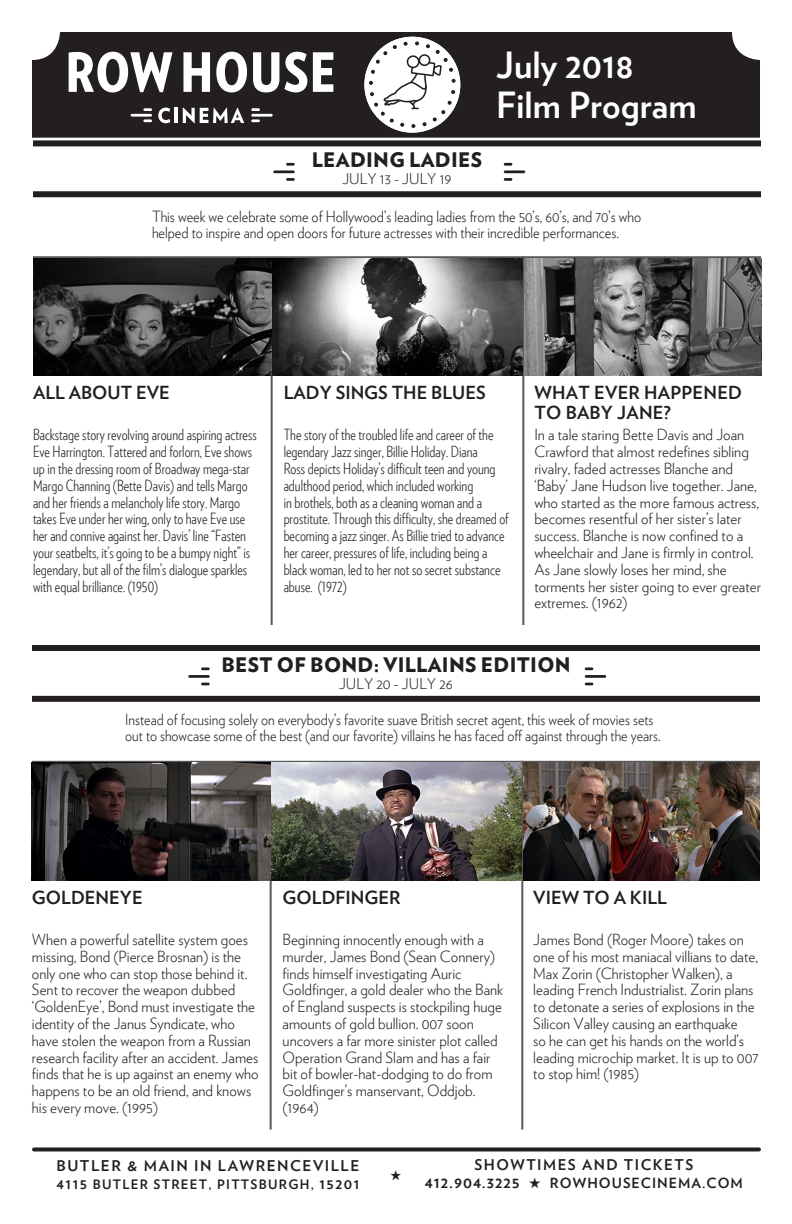
<style>
.page{position:relative;width:792px;height:1224px;background:#fff}
.page>*{position:absolute;margin:0;border:0;box-sizing:border-box;transform-origin:0 0}
.t1{font:700 36px/40px "Verlag";color:#fff}
.t2{font:900 20px "Verlag";letter-spacing:.015em;color:#231f20}
.t3{font:700 18px/20px "Verlag";color:#231f20}
.t4{font:300 15.4px/16.8px "Verlag";color:#231f20}
.t5{font:300 15.4px/16.8px "Verlag Condensed";color:#231f20}
.t6{font:300 15.4px/16.8px "Verlag";color:#231f20;scale:.91 1}
.t7{font:300 15.4px/16.8px "Verlag";color:#231f20;scale:.92 1}
.t8{font:700 14.8px "Verlag";letter-spacing:.1em;color:#231f20}
.t9{font:300 14.8px "Verlag";color:#231f20}
.t10{font:700 14px "Verlag";letter-spacing:.075em;color:#231f20}
.t11{font:700 13px "Verlag";letter-spacing:.1em;color:#231f20}
.s1{font-size:16px}
.s2{font-size:15px}
</style>
<div class="page">
<div style="left:32px;top:32px;width:728px;height:106px;background:#231f20"></div>
<div style="left:364px;top:37px;width:96px;height:96px;background:#fff;border-radius:50%"></div>
<svg style="left:369px;top:41px;width:87px;height:87px"></svg>
<svg style="left:158px;top:108px;width:12px;height:15px"></svg>
<hr style="left:175px;top:108px;width:3px;height:15px;background:#fff">
<svg style="left:183px;top:108px;width:61px;height:15px"></svg>
<hr style="left:251px;top:114px;width:22px;height:3px;background:#fff">
<svg style="left:251px;top:108px;width:9px;height:3px"></svg>
<svg style="left:251px;top:119px;width:9px;height:3px"></svg>
<hr style="left:131px;top:114px;width:21px;height:3px;background:#fff">
<svg style="left:143px;top:119px;width:9px;height:3px"></svg>
<svg style="left:143px;top:108px;width:9px;height:3px"></svg>
<svg style="left:69px;top:52px;width:104px;height:40px"></svg>
<svg style="left:183px;top:52px;width:27px;height:40px"></svg>
<svg style="left:216px;top:52px;width:31px;height:40px"></svg>
<svg style="left:253px;top:52px;width:54px;height:40px"></svg>
<svg style="left:313px;top:52px;width:20px;height:40px"></svg>
<svg style="left:34px;top:1147px;width:725px;height:4px;fill:#231f20"></svg>
<div style="left:33px;top:140px;width:728px;height:6px;border:2px solid #231f20"></div>
<div style="left:33px;top:191px;width:728px;height:6px;border:2px solid #231f20"></div>
<hr style="left:504px;top:170px;width:21px;height:3px;background:#231f20">
<svg style="left:504px;top:163px;width:8px;height:3px"></svg>
<svg style="left:504px;top:178px;width:8px;height:3px"></svg>
<hr style="left:273px;top:170px;width:22px;height:3px;background:#231f20">
<svg style="left:286px;top:178px;width:9px;height:3px"></svg>
<svg style="left:286px;top:163px;width:9px;height:3px"></svg>
<hr style="left:33px;top:256px;width:728px;height:2px;background:#57585a">
<hr style="left:271px;top:257px;width:2px;height:368px;background:#57585a">
<hr style="left:522px;top:256px;width:2px;height:369px;background:#57585a">
<img style="left:33px;top:258px;width:489px;height:118px">
<img style="left:524px;top:258px;width:237px;height:118px">
<div style="left:32px;top:645px;width:728px;height:6px;border:2px solid #231f20"></div>
<div style="left:32px;top:696px;width:728px;height:6px;border:2px solid #231f20"></div>
<hr style="left:585px;top:675px;width:21px;height:3px;background:#231f20">
<svg style="left:585px;top:667px;width:8px;height:3px"></svg>
<svg style="left:585px;top:683px;width:8px;height:2px"></svg>
<hr style="left:188px;top:675px;width:22px;height:3px;background:#231f20">
<svg style="left:201px;top:683px;width:9px;height:2px"></svg>
<svg style="left:201px;top:667px;width:9px;height:3px"></svg>
<hr style="left:32px;top:761px;width:728px;height:2px;background:#57585a">
<hr style="left:270px;top:762px;width:2px;height:368px;background:#57585a">
<hr style="left:521px;top:761px;width:2px;height:369px;background:#57585a">
<img style="left:32px;top:763px;width:489px;height:117px">
<img style="left:523px;top:763px;width:237px;height:117px">
<p class="t2" style="left:312px;top:151px;width:172px">LEADING LADIES</p>
<p class="t9" style="left:342px;top:172px;width:111px">JULY 13 - JULY 19</p>
<h1 class="t1" style="left:496px;top:47px;width:202px">July 2018<br>Film Program</h1>
<p class="t7" style="left:152px;top:209px;width:533px">This week we celebrate some of Hollywood’s leading ladies from the 50’s, 60’s, and 70’s who helped to inspire and open doors for future actresses with their incredible performances.</p>
<p class="t3" style="left:33px;top:384px;width:138px">ALL ABOUT EVE</p>
<p class="t5" style="left:33px;top:427px;width:225px">Backstage story revolving around aspiring actress Eve Harrington. Tattered and forlorn, Eve shows up in the dressing room of Broadway mega-star Margo Channing (Bette Davis) and tells Margo and her friends a melancholy life story. Margo takes Eve under her wing, only to have Eve use her and connive against her. Davis’ line “Fasten your seatbelts, it’s going to be a bumpy night” is legendary, but all of the film’s dialogue sparkles with equal brilliance. (1950)</p>
<p class="t3" style="left:284px;top:384px;width:204px">LADY SINGS THE BLUES</p>
<p class="t5" style="left:284px;top:427px;width:227px">The story of the troubled life and career of the legendary Jazz singer, Billie Holiday. Diana<br>Ross depicts Holiday’s difficult teen and young adulthood period, which included working<br>in brothels, both as a cleaning woman and a prostitute. Through this difficulty, she dreamed of becoming a jazz singer. As Billie tried to advance her career, pressures of life, including being a black woman, led to her not so secret substance abuse. (1972)</p>
<p class="t3" style="left:534px;top:384px;width:209px">WHAT EVER HAPPENED<br>TO BABY JANE?</p>
<p class="t4" style="left:534px;top:427px;width:228px">In a tale staring Bette Davis and Joan Crawford that almost redefines sibling rivalry, faded actresses Blanche and ‘Baby’ Jane Hudson live together. Jane, who started as the more famous actress, becomes resentful of her sister’s later success. Blanche is now confined to a wheelchair and Jane is firmly in control.<br>As Jane slowly loses her mind, she torments her sister going to ever greater extremes. (1962)</p>
<p class="t2" style="left:221px;top:656px;width:351px">BEST OF BOND: VILLAINS EDITION</p>
<p class="t9" style="left:339px;top:677px;width:115px">JULY 20 - JULY 26</p>
<p class="t6" style="left:125px;top:712px;width:590px">Instead of focusing solely on everybody’s favorite suave British secret agent, this week of movies sets out to showcase some of the best (and our favorite) villains he has faced off against through the years.</p>
<p class="t3" style="left:32px;top:888px;width:112px">GOLDENEYE</p>
<p class="t4" style="left:32px;top:932px;width:228px">When a powerful satellite system goes missing, Bond (Pierce Brosnan) is the only one who can stop those behind it.<br>Sent to recover the weapon dubbed ‘GoldenEye’, Bond must investigate the identity of the Janus Syndicate, who have stolen the weapon from a Russian research facility after an accident. James finds that he is up against an enemy who happens to be an old friend, and knows his every move. (1995)</p>
<p class="t3" style="left:283px;top:888px;width:119px">GOLDFINGER</p>
<p class="t4" style="left:283px;top:932px;width:222px">Beginning innocently enough with a murder, James Bond (Sean Connery) finds himself investigating Auric Goldfinger, a gold dealer who the Bank of England suspects is stockpiling huge amounts of gold bullion. 007 soon uncovers a far more sinister plot called Operation Grand Slam and has a fair bit of bowler-hat-dodging to do from Goldfinger’s manservant, Oddjob. (1964)</p>
<p class="t3" style="left:533px;top:888px;width:135px">VIEW TO A KILL</p>
<p class="t4" style="left:533px;top:932px;width:227px">James Bond (Roger Moore) takes on one of his most maniacal villians to date, Max Zorin (Christopher Walken), a leading French Industrialist. Zorin plans to detonate a series of explosions in the Silicon Valley causing an earthquake<br>so he can get his hands on the world’s leading microchip market. It is up to 007 to stop him! (1985)</p>
<p class="t8" style="left:57px;top:1159px;width:304px">BUTLER <span class="s1">&amp;</span> MAIN IN LAWRENCEVILLE</p>
<p class="t11" style="left:57px;top:1178px;width:304px"><span class="s2">4115</span> BUTLER STREET, PITTSBURGH, <span class="s2">15201</span></p>
<p class="t8" style="left:475px;top:1158px;width:220px">SHOWTIMES AND TICKETS</p>
<p class="t10" style="left:425px;top:1177px;width:320px"><span class="s1">412.904.3225</span> ★ ROWHOUSECINEMA.COM</p>
</div>
